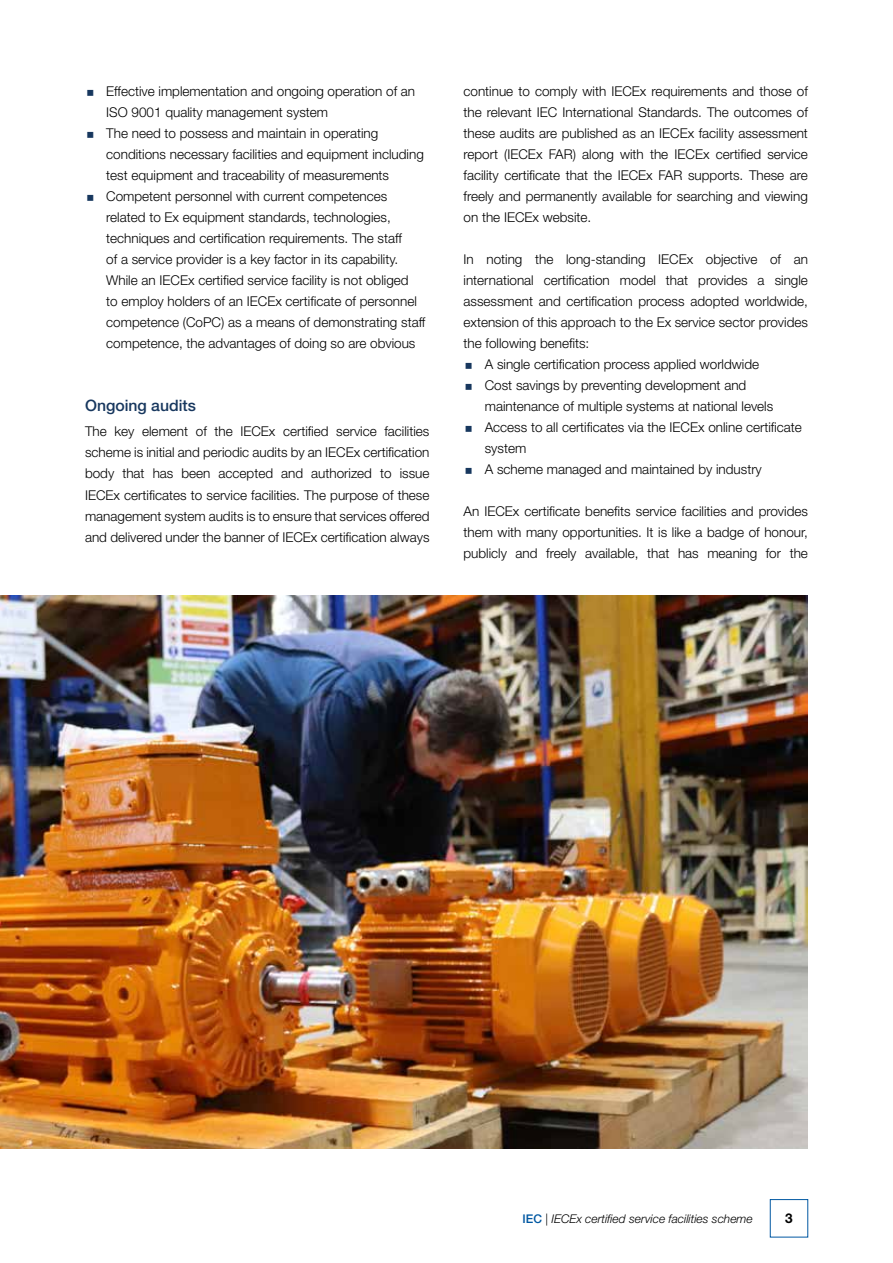
<style>
.page{position:relative;width:893px;height:1263px;background:#fff}
.page>*{position:absolute;margin:0;border:0;box-sizing:border-box;transform-origin:0 0}
.t1{font:500 15.75px "Helvetica Neue";color:#17375e}
.t2{font:300 13.5px/21px "Helvetica Neue";color:#000;text-align:justify}
.t3{font:700 13.5px "Helvetica Neue LT Std";color:#000}
.t4{font:italic 300 12px "Helvetica Neue";color:#000}
.s1{font-weight:500;font-style:normal;color:#0058a2}
.s2{font-style:normal}
</style>
<div class="page">
<div style="left:770px;top:1199px;width:38px;height:38px;border:1px solid #0058a2"></div>
<img style="left:0;top:595px;width:808px;height:553px">
<p class="t2" style="left:106px;top:80px;width:321px;text-align:left">Effective implementation and ongoing operation of an ISO 9001 quality management system<br>The need to possess and maintain in operating conditions necessary facilities and equipment including test equipment and traceability of measurements Competent personnel with current competences related to Ex equipment standards, technologies, techniques and certification requirements. The staff<br>of a service provider is a key factor in its capability.<br>While an IECEx certified service facility is not obliged<br>to employ holders of an IECEx certificate of personnel competence (CoPC) as a means of demonstrating staff competence, the advantages of doing so are obvious</p>
<p class="t1" style="left:85px;top:396px;width:112px">Ongoing audits</p>
<p class="t2" style="left:85px;top:421px;width:346px">The key element of the IECEx certified service facilities scheme is initial and periodic audits by an IECEx certification body that has been accepted and authorized to issue IECEx certificates to service facilities. The purpose of these management system audits is to ensure that services offered and delivered under the banner of IECEx certification always</p>
<p class="t2" style="left:463px;top:80px;width:346px">continue to comply with IECEx requirements and those of the relevant IEC International Standards. The outcomes of these audits are published as an IECEx facility assessment report (IECEx FAR) along with the IECEx certified service facility certificate that the IECEx FAR supports. These are freely and permanently available for searching and viewing on the IECEx website.</p>
<p class="t2" style="left:463px;top:248px;width:346px">In noting the long-standing IECEx objective of an</p>
<p class="t2" style="left:463px;top:269px;width:346px">international certification model that provides a single</p>
<p class="t2" style="left:463px;top:290px;width:346px">assessment and certification process adopted worldwide,</p>
<p class="t2" style="left:463px;top:311px;width:346px">extension of this approach to the Ex service sector provides</p>
<p class="t2" style="left:463px;top:332px;width:127px">the following benefits:</p>
<p class="t2" style="left:485px;top:353px;width:276px">A single certification process applied worldwide</p>
<p class="t2" style="left:485px;top:374px;width:263px">Cost savings by preventing development and</p>
<p class="t2" style="left:485px;top:395px;width:290px">maintenance of multiple systems at national levels</p>
<p class="t2" style="left:485px;top:416px;width:319px">Access to all certificates via the IECEx online certificate</p>
<p class="t2" style="left:485px;top:437px;width:43px">system</p>
<p class="t2" style="left:485px;top:458px;width:279px">A scheme managed and maintained by industry</p>
<p class="t2" style="left:463px;top:500px;width:346px">An IECEx certificate benefits service facilities and provides them with many opportunities. It is like a badge of honour, publicly and freely available, that has meaning for the</p>
<p class="t4" style="left:523px;top:1211px;width:232px"><span class="s1">IEC</span> <span class="s2">|</span> IECEx certified service facilities scheme</p>
<p class="t3" style="left:785px;top:1210px;width:9px">3</p>
</div>
